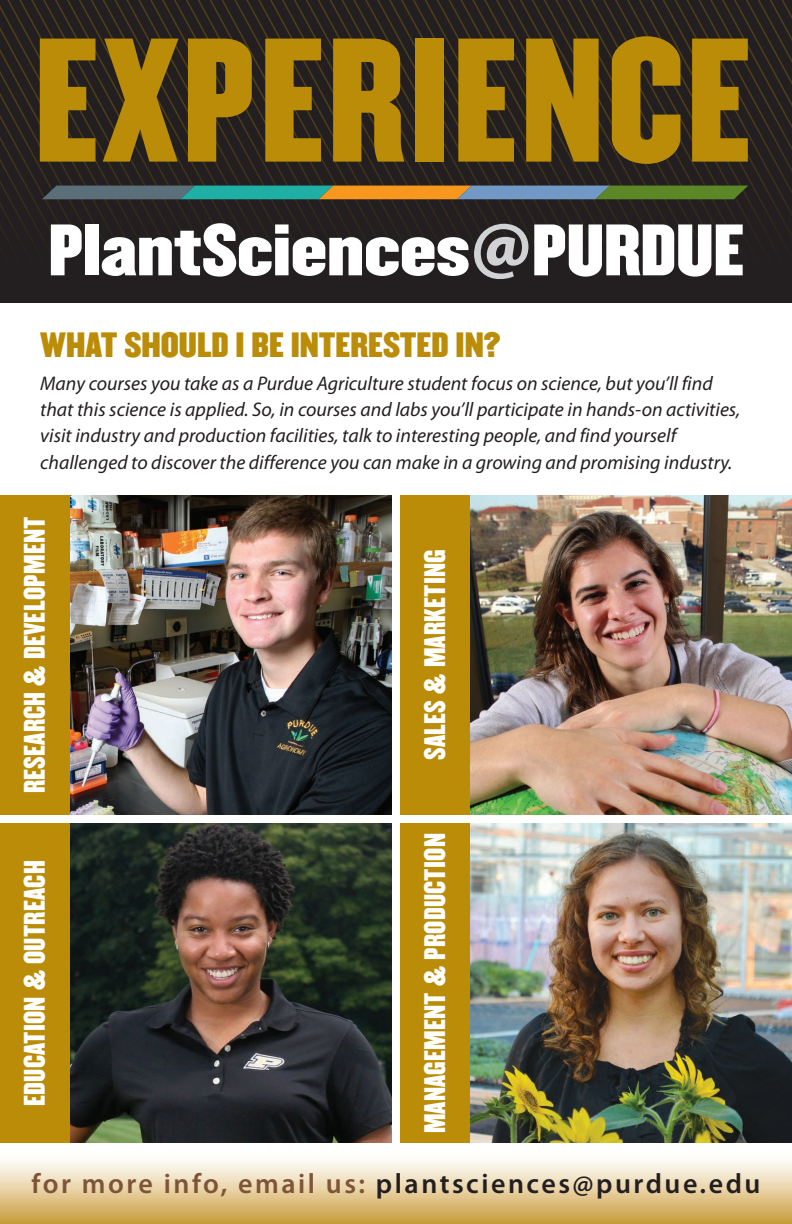
<style>
.page{position:relative;width:792px;height:1224px;background:#fff}
.page>*{position:absolute;margin:0;border:0;box-sizing:border-box;transform-origin:0 0}
.t1{font:153.8px "Champion Welterweight";letter-spacing:.02em;color:#bb8c07}
.t2{font:63.6px "Champion Middleweight";color:#fff}
.t3{font:30.8px "Champion Middleweight";color:#bb8c07}
.t4{font:600 28px "Myriad Pro";letter-spacing:.09em;color:#231f20}
.t5{font:26px "Champion Welterweight";letter-spacing:.01em;color:#fff}
.t6{font:italic 19.8px/26.4px "Myriad Pro";color:#231f20}
.s1{font-family:"Myriad Pro";font-weight:900;font-size:79.4px;color:#d1d2d4}
.s2{color:#7e5439}
</style>
<div class="page">
<img style="left:470px;top:824px;width:322px;height:319px">
<img style="left:470px;top:495px;width:322px;height:320px">
<img style="left:70px;top:824px;width:322px;height:319px">
<img style="left:70px;top:495px;width:322px;height:320px">
<div style="left:0;top:1143px;width:792px;height:81px;background:linear-gradient(to bottom,#fff,#cda145)"></div>
<div style="left:0;top:495px;width:70px;height:320px;background:#bb8c07"></div>
<div style="left:400px;top:495px;width:70px;height:320px;background:#bb8c07"></div>
<div style="left:0;top:824px;width:70px;height:319px;background:#bb8c07"></div>
<div style="left:400px;top:824px;width:70px;height:319px;background:#bb8c07"></div>
<div style="left:0;top:0;width:792px;height:302px;background:#231f20"></div>
<svg style="left:0;top:0;width:792px;height:234px"></svg>
<svg style="left:42px;top:186px;width:706px;height:13px;background:#718e6c"></svg>
<p class="t1" style="left:34px;top:-26px;width:719px">EXPERIENCE</p>
<p class="t2" style="left:49px;top:198px;width:697px">PlantSciences<span class="s1">@</span>PURDUE</p>
<p class="t3" style="left:40px;top:319px;width:462px">WHAT SHOULD I BE INTERESTED IN?</p>
<p class="t6" style="left:40px;top:370px;width:702px">Many courses you take as a Purdue Agriculture student focus on science, but you’ll find that this science is applied. So, in courses and labs you’ll participate in hands-on activities, visit industry and production facilities, talk to interesting people, and find yourself challenged to discover the difference you can make in a growing and promising industry.</p>
<p class="t5" style="left:13px;top:793px;width:279px;rotate:-90deg">RESEARCH &amp; DEVELOPMENT</p>
<p class="t5" style="left:13px;top:1106px;width:247px;rotate:-90deg">EDUCATION &amp; OUTREACH</p>
<p class="t5" style="left:413px;top:760px;width:212px;rotate:-90deg">SALES &amp; MARKETING</p>
<p class="t5" style="left:413px;top:1133px;width:302px;rotate:-90deg">MANAGEMENT &amp; PRODUCTION</p>
<p class="t4" style="left:32px;top:1168px;width:730px"><span class="s2">for more info, email us:</span> plantsciences@purdue.edu</p>
</div>
